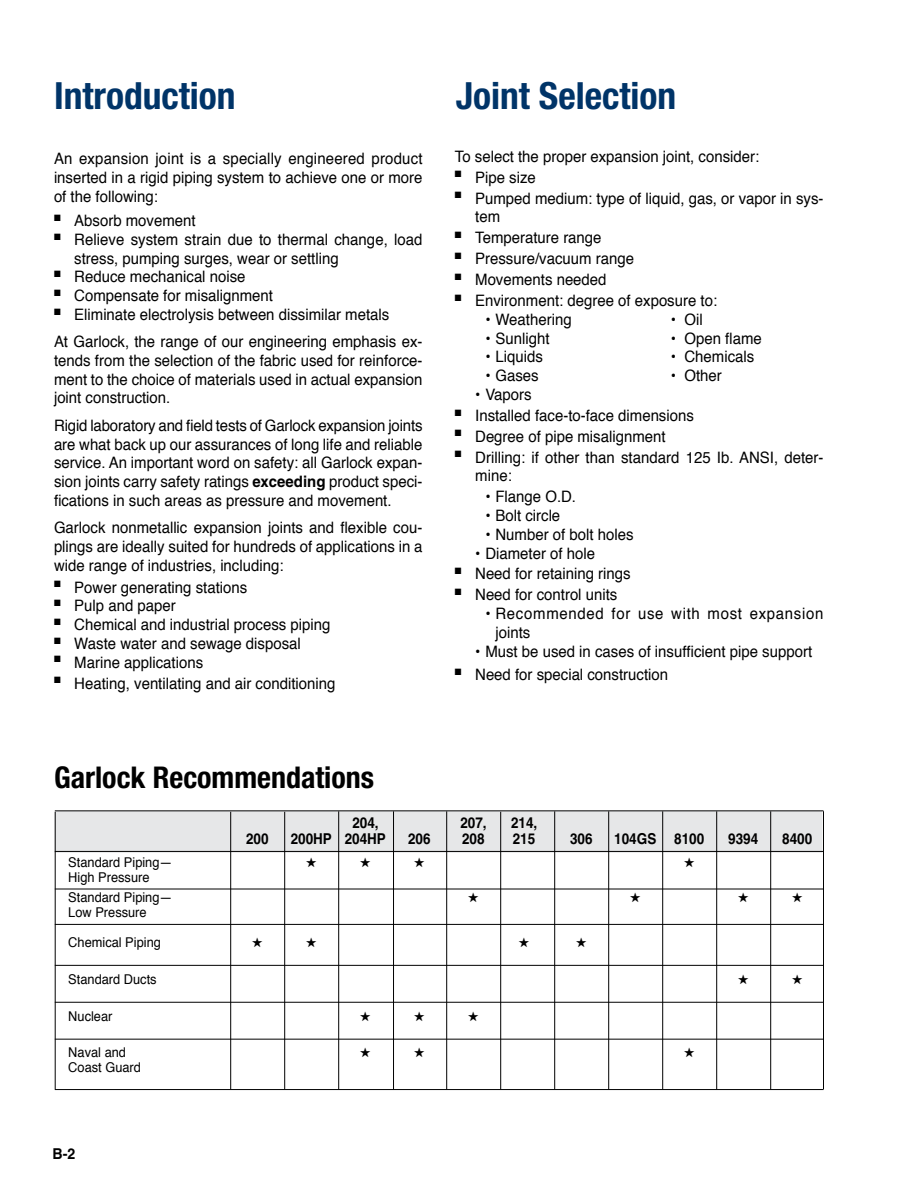
<style>
.page{position:relative;width:918px;height:1188px;background:#fff}
.page>*{position:absolute;margin:0;border:0;box-sizing:border-box;transform-origin:0 0}
.t1{font:700 condensed 37.5px "Helvetica Neue";color:#003468}
.t2{font:700 condensed 30px "Helvetica Neue";color:#000}
.t3{font:15.75px/18.8px "Helvetica";color:#000;text-align:justify;scale:.95 1}
.t4{font:15.75px/18.8px "Helvetica";letter-spacing:.045em;color:#000;scale:.95 1}
.t5{font:700 15px "Helvetica";color:#000;scale:.9 1}
.t6{font:700 15px "Helvetica";color:#000;scale:.95 1}
.t7{font:13.5px/20.4px "Helvetica";color:#000;scale:.95 1}
.s1{font-weight:700}
</style>
<div class="page">
<div style="left:55px;top:811px;width:767px;height:42px;background:#e6e7e8;border:1px solid #e6e7e8"></div>
<hr style="left:55px;top:810px;width:769px;height:1px;background:#000">
<hr style="left:55px;top:851px;width:769px;height:1px;background:#000">
<hr style="left:55px;top:889px;width:769px;height:1px;background:#000">
<hr style="left:55px;top:924px;width:769px;height:1px;background:#000">
<hr style="left:55px;top:965px;width:769px;height:1px;background:#000">
<hr style="left:55px;top:1002px;width:769px;height:1px;background:#000">
<hr style="left:55px;top:1039px;width:769px;height:1px;background:#000">
<hr style="left:55px;top:1089px;width:769px;height:1px;background:#000">
<hr style="left:770px;top:811px;width:1px;height:278px;background:#000">
<hr style="left:716px;top:811px;width:1px;height:278px;background:#000">
<hr style="left:662px;top:811px;width:1px;height:278px;background:#000">
<hr style="left:608px;top:811px;width:1px;height:278px;background:#000">
<hr style="left:500px;top:812px;width:1px;height:277px;background:#000">
<hr style="left:554px;top:811px;width:1px;height:278px;background:#000">
<hr style="left:446px;top:811px;width:1px;height:278px;background:#000">
<hr style="left:338px;top:811px;width:1px;height:278px;background:#000">
<hr style="left:393px;top:811px;width:1px;height:278px;background:#000">
<hr style="left:230px;top:812px;width:1px;height:277px;background:#000">
<hr style="left:284px;top:812px;width:1px;height:277px;background:#000">
<hr style="left:55px;top:812px;width:1px;height:277px;background:#000">
<hr style="left:823px;top:811px;width:1px;height:278px;background:#000">
<h1 class="t1" style="left:54px;top:73px;width:183px">Introduction</h1>
<p class="t3" style="left:54px;top:150px;width:390px">An expansion joint is a specially engineered product inserted in a rigid piping system to achieve one or more of the following:</p>
<p class="t3" style="left:54px;top:212px;width:151px">■ Absorb movement</p>
<p class="t3" style="left:74px;top:230px;width:368px;text-indent:-20px">■ Relieve system strain due to thermal change, load stress, pumping surges, wear or settling</p>
<p class="t3" style="left:54px;top:268px;width:203px">■ Reduce mechanical noise</p>
<p class="t3" style="left:54px;top:287px;width:232px">■ Compensate for misalignment</p>
<p class="t3" style="left:54px;top:301px;width:389px;line-height:27.3px">■ Eliminate electrolysis between dissimilar metals<br>At Garlock, the range of our engineering emphasis ex-</p>
<p class="t3" style="left:54px;top:352px;width:389px">tends from the selection of the fabric used for reinforce&shy;ment to the choice of materials used in actual expansion joint construction.</p>
<p class="t3" style="left:54px;top:416px;width:390px">Rigid laboratory and field tests of Garlock expansion joints are what back up our assurances of long life and reliable service. An important word on safety: all Garlock expan&shy;sion joints carry safety ratings <span class="s1">exceeding</span> product speci&shy;fications in such areas as pressure and movement.</p>
<p class="t3" style="left:54px;top:519px;width:389px">Garlock nonmetallic expansion joints and flexible cou&shy;plings are ideally suited for hundreds of applications in a wide range of industries, including:</p>
<p class="t3" style="left:54px;top:578px;width:205px">■ Power generating stations</p>
<p class="t3" style="left:54px;top:597px;width:130px">■ Pulp and paper</p>
<p class="t3" style="left:54px;top:616px;width:292px">■ Chemical and industrial process piping</p>
<p class="t3" style="left:54px;top:635px;width:261px">■ Waste water and sewage disposal</p>
<p class="t3" style="left:54px;top:653px;width:159px">■ Marine applications</p>
<p class="t3" style="left:54px;top:674px;width:298px">■ Heating, ventilating and air conditioning</p>
<h2 class="t2" style="left:54px;top:759px;width:322px">Garlock Recommendations</h2>
<h1 class="t1" style="left:456px;top:73px;width:222px">Joint Selection</h1>
<p class="t3" style="left:455px;top:147px;width:322px">To select the proper expansion joint, consider:</p>
<p class="t3" style="left:455px;top:168px;width:87px">■ Pipe size</p>
<p class="t3" style="left:475px;top:189px;width:368px;text-indent:-20px">■ Pumped medium: type of liquid, gas, or vapor in sys&shy;tem</p>
<p class="t3" style="left:455px;top:229px;width:156px">■ Temperature range</p>
<p class="t3" style="left:455px;top:250px;width:190px">■ Pressure/vacuum range</p>
<p class="t3" style="left:455px;top:271px;width:161px">■ Movements needed</p>
<p class="t3" style="left:455px;top:292px;width:278px">■ Environment: degree of exposure to:</p>
<p class="t3" style="left:485px;top:310px;width:92px">• Weathering</p>
<p class="t3" style="left:671px;top:310px;width:35px">• Oil</p>
<p class="t3" style="left:485px;top:329px;width:69px">• Sunlight</p>
<p class="t3" style="left:671px;top:329px;width:97px">• Open flame</p>
<p class="t3" style="left:485px;top:348px;width:62px">• Liquids</p>
<p class="t3" style="left:671px;top:348px;width:89px">• Chemicals</p>
<p class="t3" style="left:485px;top:367px;width:58px">• Gases</p>
<p class="t3" style="left:671px;top:367px;width:55px">• Other</p>
<p class="t3" style="left:475px;top:385px;width:61px">• Vapors</p>
<p class="t3" style="left:455px;top:406px;width:253px">■ Installed face-to-face dimensions</p>
<p class="t3" style="left:455px;top:427px;width:223px">■ Degree of pipe misalignment</p>
<p class="t3" style="left:475px;top:448px;width:368px;text-indent:-20px">■ Drilling: if other than standard 125 Ib. ANSI, deter&shy;mine:</p>
<p class="t3" style="left:485px;top:488px;width:97px">• Flange O.D.</p>
<p class="t3" style="left:485px;top:507px;width:80px">• Bolt circle</p>
<p class="t3" style="left:485px;top:525px;width:157px">• Number of bolt holes</p>
<p class="t3" style="left:475px;top:544px;width:128px">• Diameter of hole</p>
<p class="t3" style="left:455px;top:565px;width:187px">■ Need for retaining rings</p>
<p class="t3" style="left:455px;top:586px;width:173px">■ Need for control units</p>
<p class="t4" style="left:495px;top:605px;width:347px;text-indent:-10px">• Recommended for use with most expansion joints</p>
<p class="t3" style="left:475px;top:642px;width:356px">• Must be used in cases of insufficient pipe support</p>
<p class="t3" style="left:455px;top:665px;width:226px">■ Need for special construction</p>
<p class="t5" style="left:352px;top:813px;width:31px">204,</p>
<p class="t5" style="left:460px;top:813px;width:31px">207,</p>
<p class="t5" style="left:511px;top:813px;width:31px">214,</p>
<p class="t7" style="left:68px;top:852px;width:111px">Standard Piping—</p>
<p class="t7" style="left:68px;top:867px;width:111px">High Pressure<br>Standard Piping—</p>
<p class="t7" style="left:68px;top:903px;width:84px">Low Pressure</p>
<p class="t7" style="left:68px;top:933px;width:99px">Chemical Piping</p>
<p class="t7" style="left:68px;top:970px;width:95px">Standard Ducts</p>
<p class="t7" style="left:68px;top:1007px;width:48px">Nuclear</p>
<p class="t7" style="left:68px;top:1042px;width:62px">Naval and</p>
<p class="t7" style="left:68px;top:1057px;width:78px">Coast Guard</p>
<p class="t6" style="left:52px;top:1145px;width:26px">B-2</p>
<p class="t5" style="left:246px;top:830px;width:27px">200</p>
<p class="t5" style="left:291px;top:830px;width:107px">200HP 204HP</p>
<p class="t5" style="left:408px;top:830px;width:27px">206</p>
<p class="t5" style="left:462px;top:830px;width:27px">208</p>
<p class="t5" style="left:513px;top:830px;width:27px">215</p>
<p class="t5" style="left:570px;top:830px;width:27px">306</p>
<p class="t5" style="left:614px;top:830px;width:102px">104GS 8100</p>
<p class="t5" style="left:728px;top:830px;width:35px">9394</p>
<p class="t5" style="left:782px;top:830px;width:35px">8400</p>
</div>
